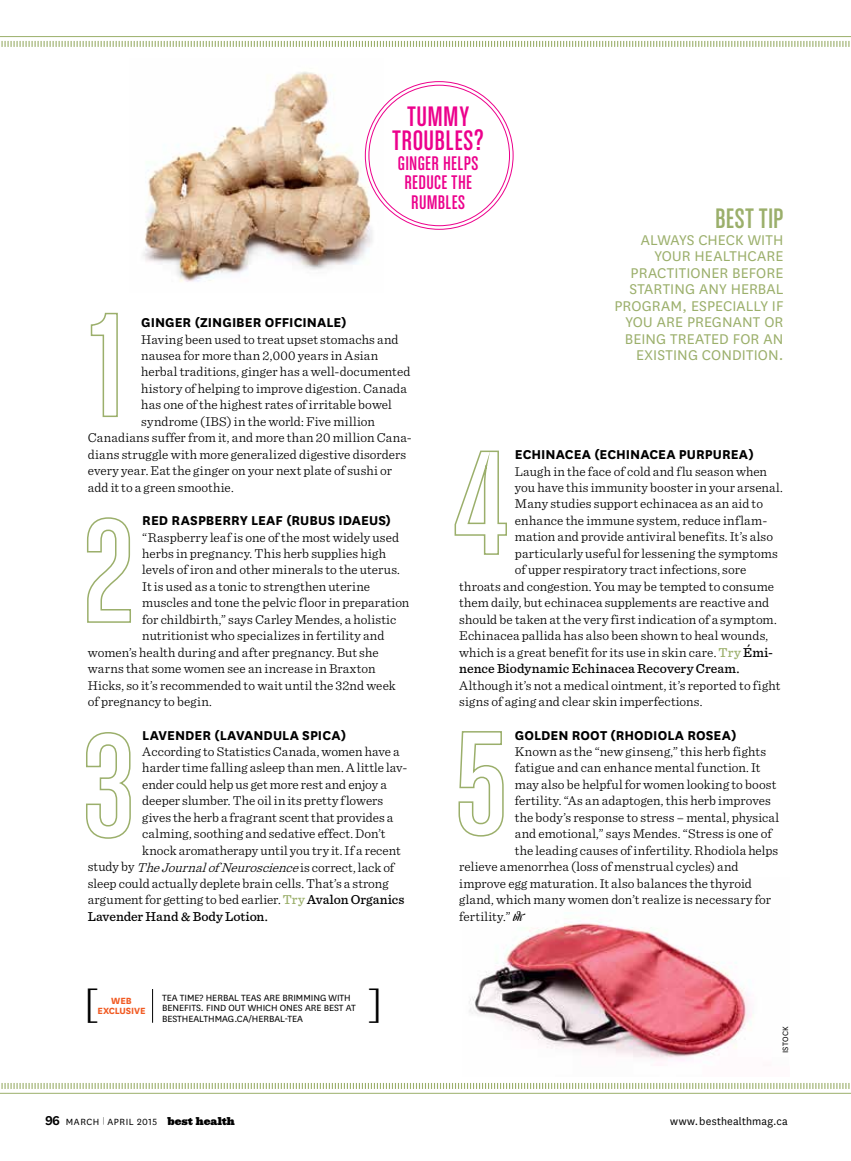
<style>
.page{position:relative;width:851px;height:1161px;background:#fff}
.page>*{position:absolute;margin:0;border:0;box-sizing:border-box;transform-origin:0 0}
.t1{font:300 39.6px "Sentinel";color:#000}
.t2{font:30px/24px "Chalet Comprime Cologne Sixty";letter-spacing:.02em;color:#ec008c;text-align:center}
.t3{font:30px "Chalet Comprime Cologne Eighty";letter-spacing:.02em;color:#9baf6b}
.t4{font:21px/19.5px "Chalet Comprime Cologne Sixty";letter-spacing:.02em;color:#ec008c;text-align:center}
.t5{font:16.5px/16.5px "National";letter-spacing:.005em;color:#9baf6b;text-align:right}
.t6{font:700 15px "National";letter-spacing:.005em;color:#000}
.t7{font:300 13.5px/16.5px "Sentinel";letter-spacing:.005em;color:#000}
.t8{font:500 13.5px "Sentinel";letter-spacing:.005em;color:#000}
.t9{font:italic 300 13.5px "Sentinel";color:#000}
.t10{font:12px "National";letter-spacing:.015em;color:#000}
.t11{font:10.5px/10.5px "National";letter-spacing:-.005em;color:#000}
.t12{font:10.5px "National";letter-spacing:.05em;color:#000}
.t13{font:700 10.5px/10.5px "National";letter-spacing:-.005em;color:#f15a22;text-align:center}
.t14{font:9px "National";letter-spacing:.03em;color:#000}
.s1{font-weight:500;color:#9baf6b}
.s2{font-weight:500}
.s3{font-style:normal}
.s4{font-family:"Voyage";font-weight:400;font-size:10.5px}
.s5{font-weight:600;font-size:15px}
.s6{font-family:"Helvetica Neue LT Std";font-weight:100;font-size:7.5px}
.s7{font-family:"Ziggurat";font-weight:900}
</style>
<div class="page">
<img style="left:469px;top:922px;width:283px;height:139px">
<img style="left:143px;top:71px;width:240px;height:211px">
<svg style="left:90px;top:312px;width:28px;height:106px"></svg>
<svg style="left:86px;top:732px;width:45px;height:107px"></svg>
<svg style="left:87px;top:517px;width:44px;height:106px"></svg>
<svg style="left:458px;top:731px;width:46px;height:106px"></svg>
<svg style="left:454px;top:450px;width:53px;height:105px"></svg>
<svg style="left:1px;top:40px;width:849px;height:7px"></svg>
<hr style="left:0;top:36px;width:850px;height:1px;background:#9baf6b">
<svg style="left:1px;top:1083px;width:849px;height:6px"></svg>
<hr style="left:0;top:1093px;width:850px;height:1px;background:#9baf6b">
<hr style="left:152px;top:989px;width:1px;height:34px;background:#000">
<h2 class="t2" style="left:392px;top:104px;width:93px">TUMMY<br>TROUBLES?</h2>
<h3 class="t4" style="left:398px;top:153px;width:82px">GINGER HELPS<br>REDUCE THE<br>RUMBLES</h3>
<h2 class="t3" style="left:715px;top:202px;width:70px">BEST TIP</h2>
<p class="t5" style="left:614px;top:230px;width:170px">ALWAYS CHECK WITH<br>YOUR HEALTHCARE<br>PRACTITIONER BEFORE<br>STARTING ANY HERBAL<br>PROGRAM, ESPECIALLY IF<br>YOU ARE PREGNANT OR<br>BEING TREATED FOR AN<br>EXISTING CONDITION.</p>
<p class="t6" style="left:141px;top:312px;width:207px">GINGER (ZINGIBER OFFICINALE)</p>
<p class="t7" style="left:141px;top:330px;width:259px">Having been used to treat upset stomachs and</p>
<p class="t7" style="left:141px;top:346px;width:238px">nausea for more than 2,000 years in Asian</p>
<p class="t7" style="left:141px;top:363px;width:271px">herbal traditions, ginger has a well-documented</p>
<p class="t7" style="left:141px;top:379px;width:267px">history of helping to improve digestion. Canada</p>
<p class="t7" style="left:141px;top:396px;width:252px">has one of the highest rates of irritable bowel</p>
<p class="t7" style="left:141px;top:412px;width:235px">syndrome (IBS) in the world: Five million</p>
<p class="t7" style="left:88px;top:429px;width:325px">Canadians suffer from it, and more than 20 million Cana-</p>
<p class="t7" style="left:88px;top:445px;width:320px">dians struggle with more generalized digestive disorders</p>
<p class="t7" style="left:88px;top:462px;width:306px">every year. Eat the ginger on your next plate of sushi or</p>
<p class="t7" style="left:88px;top:478px;width:147px">add it to a green smoothie.</p>
<p class="t6" style="left:142px;top:510px;width:250px">RED RASPBERRY LEAF (RUBUS IDAEUS)</p>
<p class="t7" style="left:142px;top:528px;width:258px">“Raspberry leaf is one of the most widely used</p>
<p class="t7" style="left:142px;top:544px;width:245px">herbs in pregnancy. This herb supplies high</p>
<p class="t7" style="left:142px;top:561px;width:259px">levels of iron and other minerals to the uterus.</p>
<p class="t7" style="left:142px;top:577px;width:229px">It is used as a tonic to strengthen uterine</p>
<p class="t7" style="left:142px;top:594px;width:269px">muscles and tone the pelvic floor in preparation</p>
<p class="t7" style="left:142px;top:610px;width:255px">for childbirth,” says Carley Mendes, a holistic</p>
<p class="t7" style="left:142px;top:627px;width:243px">nutritionist who specializes in fertility and</p>
<p class="t7" style="left:88px;top:643px;width:292px">women’s health during and after pregnancy. But she</p>
<p class="t7" style="left:88px;top:660px;width:289px">warns that some women see an increase in Braxton</p>
<p class="t7" style="left:88px;top:676px;width:309px">Hicks, so it’s recommended to wait until the 32nd week</p>
<p class="t7" style="left:88px;top:693px;width:126px">of pregnancy to begin.</p>
<p class="t6" style="left:515px;top:444px;width:240px">ECHINACEA (ECHINACEA PURPUREA)</p>
<p class="t7" style="left:515px;top:462px;width:254px">Laugh in the face of cold and flu season when</p>
<p class="t7" style="left:515px;top:478px;width:269px">you have this immunity booster in your arsenal.</p>
<p class="t7" style="left:515px;top:495px;width:250px">Many studies support echinacea as an aid to</p>
<p class="t7" style="left:515px;top:511px;width:254px">enhance the immune system, reduce inflam-</p>
<p class="t7" style="left:515px;top:528px;width:260px">mation and provide antiviral benefits. It’s also</p>
<p class="t7" style="left:515px;top:544px;width:264px">particularly useful for lessening the symptoms</p>
<p class="t7" style="left:515px;top:561px;width:233px">of upper respiratory tract infections, sore</p>
<p class="t7" style="left:459px;top:577px;width:316px">throats and congestion. You may be tempted to consume</p>
<p class="t7" style="left:459px;top:594px;width:311px">them daily, but echinacea supplements are reactive and</p>
<p class="t7" style="left:459px;top:610px;width:319px">should be taken at the very first indication of a symptom.</p>
<p class="t7" style="left:459px;top:627px;width:310px">Echinacea pallida has also been shown to heal wounds,</p>
<p class="t7" style="left:459px;top:643px;width:315px">which is a great benefit for its use in skin care. <span class="s1">Try</span> <span class="s2">Émi-</span></p>
<p class="t8" style="left:459px;top:659px;width:282px">nence Biodynamic Echinacea Recovery Cream.</p>
<p class="t7" style="left:459px;top:676px;width:322px">Although it’s not a medical ointment, it’s reported to fight signs of aging and clear skin imperfections.</p>
<p class="t6" style="left:142px;top:724px;width:205px">LAVENDER (LAVANDULA SPICA)</p>
<p class="t7" style="left:142px;top:742px;width:259px">According to Statistics Canada, women have a</p>
<p class="t7" style="left:142px;top:759px;width:266px">harder time falling asleep than men. A little lav-</p>
<p class="t7" style="left:142px;top:775px;width:246px">ender could help us get more rest and enjoy a</p>
<p class="t7" style="left:142px;top:792px;width:242px">deeper slumber. The oil in its pretty flowers</p>
<p class="t7" style="left:142px;top:808px;width:252px">gives the herb a fragrant scent that provides a</p>
<p class="t7" style="left:142px;top:825px;width:245px">calming, soothing and sedative effect. Don’t</p>
<p class="t7" style="left:142px;top:841px;width:260px">knock aromatherapy until you try it. If a recent</p>
<p class="t9" style="left:88px;top:857px;width:308px"><span class="s3">s t u d y b y</span> TheJournalofNeuroscience<span class="s3">i s c o r r e c t , l a c k o f</span></p>
<p class="t7" style="left:88px;top:874px;width:302px">sleep could actually deplete brain cells. That’s a strong</p>
<p class="t7" style="left:88px;top:891px;width:318px">argument for getting to bed earlier. <span class="s1">Try</span> <span class="s2">Avalon Organics</span></p>
<p class="t8" style="left:88px;top:906px;width:181px">Lavender Hand &amp; Body Lotion.</p>
<h1 class="t1" style="left:84px;top:974px;width:15px">[</h1>
<p class="t13" style="left:98px;top:995px;width:50px">WEB<br>EXCLUSIVE</p>
<p class="t11" style="left:162px;top:992px;width:195px">TEA TIME? HERBAL TEAS ARE BRIMMING WITH<br>BENEFITS. FIND OUT WHICH ONES ARE BEST AT</p>
<p class="t11" style="left:162px;top:1013px;width:142px">BESTHEALTHMAG.CA/HERBAL-TEA</p>
<p class="t6" style="left:515px;top:724px;width:223px">GOLDEN ROOT (RHODIOLA ROSEA)</p>
<p class="t7" style="left:515px;top:742px;width:253px">Known as the “new ginseng,” this herb fights</p>
<p class="t7" style="left:515px;top:759px;width:247px">fatigue and can enhance mental function. It</p>
<p class="t7" style="left:515px;top:775px;width:263px">may also be helpful for women looking to boost</p>
<p class="t7" style="left:515px;top:792px;width:257px">fertility. “As an adaptogen, this herb improves</p>
<p class="t7" style="left:515px;top:808px;width:266px">the body’s response to stress – mental, physical</p>
<p class="t7" style="left:515px;top:825px;width:258px">and emotional,” says Mendes. “Stress is one of</p>
<p class="t7" style="left:515px;top:841px;width:265px">the leading causes of infertility. Rhodiola helps</p>
<p class="t7" style="left:459px;top:858px;width:281px">relieve amenorrhea (loss of menstrual cycles) and</p>
<p class="t7" style="left:459px;top:874px;width:294px">improve egg maturation. It also balances the thyroid</p>
<p class="t7" style="left:459px;top:891px;width:313px">gland, which many women don’t realize is necessary for</p>
<p class="t7" style="left:459px;top:907px;width:69px">fertility.” <span class="s4">bh</span></p>
<p class="t14" style="left:779px;top:1053px;width:29px;rotate:-90deg">ISTOCK</p>
<p class="t12" style="left:45px;top:1115px;width:191px"><span class="s5">96</span> MARCH <span class="s6">|</span> APRIL 2015 <span class="s7">best health</span></p>
<p class="t10" style="left:670px;top:1113px;width:119px">www.besthealthmag.ca</p>
</div>
